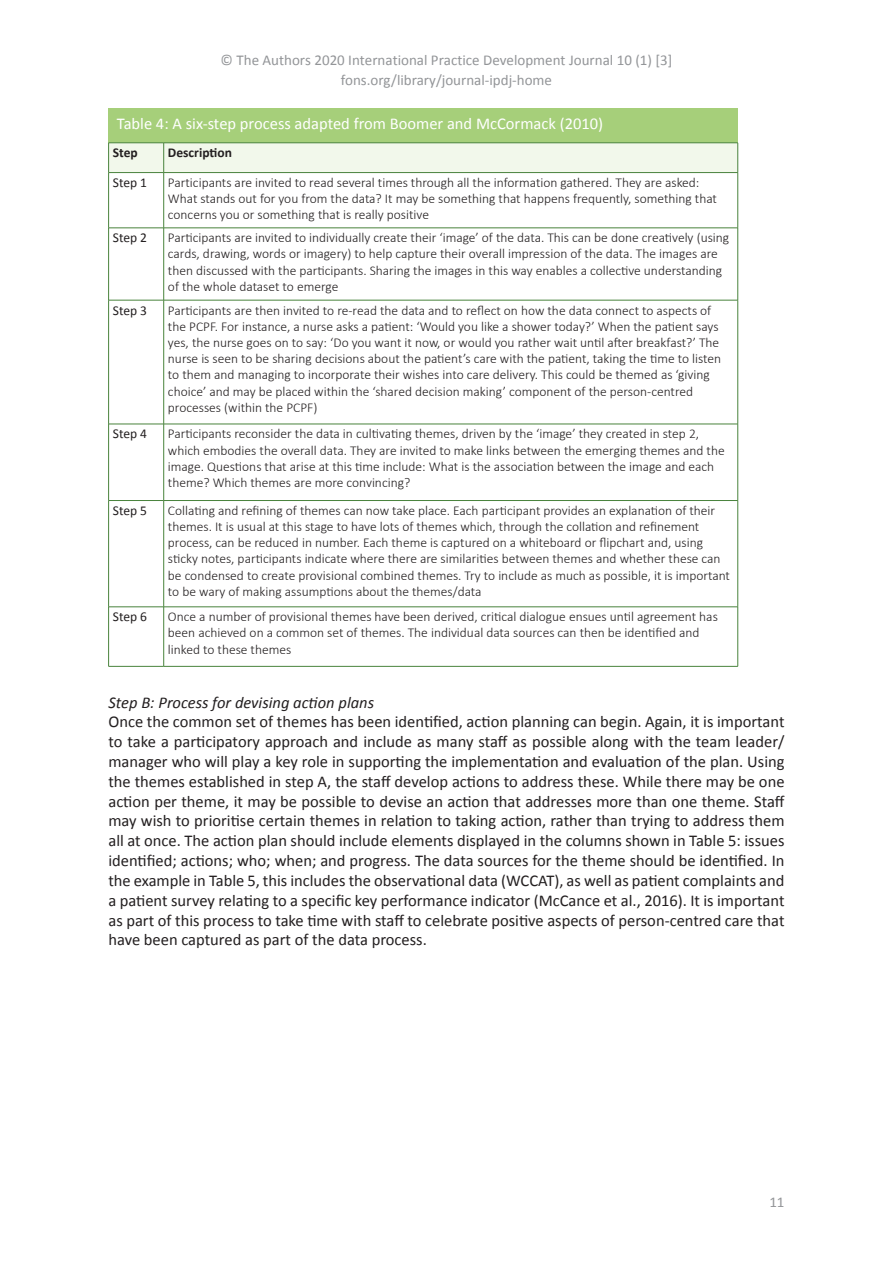
<style>
.page{position:relative;width:893px;height:1263px;background:#fff}
.page>*{position:absolute;margin:0;border:0;box-sizing:border-box;transform-origin:0 0}
.t1{font:16.5px/19.8px "Calibri";color:#231f20;text-align:justify}
.t2{font:16.5px "Calibri";color:#fff}
.t3{font:italic 16.5px "Calibri";color:#231f20}
.t4{font:15px/19.8px "Calibri";color:#939598;text-align:center}
.t5{font:300 13.5px/16.2px "Calibri";color:#231f20}
.t6{font:13.5px "Calibri";color:#231f20}
.t7{font:700 13.5px "Calibri";color:#231f20}
</style>
<div class="page">
<div style="left:108px;top:108px;width:630px;height:35px;background:#a6cf7a"></div>
<div style="left:108px;top:143px;width:630px;height:30px;background:#f2f8eb"></div>
<hr style="left:109px;top:172px;width:55px;height:1px;background:#49833c">
<hr style="left:108px;top:173px;width:1px;height:55px;background:#49833c">
<hr style="left:164px;top:172px;width:574px;height:1px;background:#49833c">
<hr style="left:163px;top:173px;width:1px;height:55px;background:#49833c">
<hr style="left:737px;top:173px;width:1px;height:55px;background:#49833c">
<hr style="left:109px;top:228px;width:55px;height:1px;background:#49833c">
<hr style="left:108px;top:228px;width:1px;height:72px;background:#49833c">
<hr style="left:164px;top:228px;width:574px;height:1px;background:#49833c">
<hr style="left:163px;top:228px;width:1px;height:72px;background:#49833c">
<hr style="left:737px;top:228px;width:1px;height:72px;background:#49833c">
<hr style="left:109px;top:300px;width:55px;height:1px;background:#49833c">
<hr style="left:108px;top:300px;width:1px;height:124px;background:#49833c">
<hr style="left:164px;top:300px;width:574px;height:1px;background:#49833c">
<hr style="left:163px;top:300px;width:1px;height:124px;background:#49833c">
<hr style="left:737px;top:300px;width:1px;height:124px;background:#49833c">
<hr style="left:109px;top:424px;width:55px;height:1px;background:#49833c">
<hr style="left:108px;top:424px;width:1px;height:76px;background:#49833c">
<hr style="left:164px;top:424px;width:574px;height:1px;background:#49833c">
<hr style="left:163px;top:424px;width:1px;height:76px;background:#49833c">
<hr style="left:737px;top:424px;width:1px;height:76px;background:#49833c">
<hr style="left:109px;top:500px;width:55px;height:1px;background:#49833c">
<hr style="left:108px;top:501px;width:1px;height:106px;background:#49833c">
<hr style="left:164px;top:500px;width:574px;height:1px;background:#49833c">
<hr style="left:163px;top:501px;width:1px;height:106px;background:#49833c">
<hr style="left:737px;top:501px;width:1px;height:106px;background:#49833c">
<hr style="left:109px;top:607px;width:55px;height:1px;background:#49833c">
<hr style="left:108px;top:607px;width:1px;height:59px;background:#49833c">
<hr style="left:164px;top:607px;width:574px;height:1px;background:#49833c">
<hr style="left:163px;top:607px;width:1px;height:59px;background:#49833c">
<hr style="left:737px;top:607px;width:1px;height:59px;background:#49833c">
<hr style="left:109px;top:666px;width:55px;height:1px;background:#49833c">
<hr style="left:164px;top:666px;width:574px;height:1px;background:#49833c">
<p class="t4" style="left:221px;top:50px;width:453px">© The Authors 2020 International Practice Development Journal 10 (1) [3] fons.org/library/journal-ipdj-home</p>
<p class="t2" style="left:117px;top:112px;width:488px">Table 4: A six-step process adapted from Boomer and McCormack (2010)</p>
<p class="t7" style="left:113px;top:143px;width:26px">Step</p>
<p class="t7" style="left:168px;top:143px;width:66px">Description</p>
<p class="t6" style="left:113px;top:173px;width:36px">Step 1</p>
<p class="t5" style="left:168px;top:174px;width:551px">Participants are invited to read several times through all the information gathered. They are asked:<br>What stands out for you from the data? It may be something that happens frequently, something that concerns you or something that is really positive</p>
<p class="t6" style="left:113px;top:228px;width:36px">Step 2</p>
<p class="t5" style="left:168px;top:229px;width:563px">Participants are invited to individually create their ‘image’ of the data. This can be done creatively (using cards, drawing, words or imagery) to help capture their overall impression of the data. The images are then discussed with the participants. Sharing the images in this way enables a collective understanding of the whole dataset to emerge</p>
<p class="t6" style="left:113px;top:301px;width:36px">Step 3</p>
<p class="t5" style="left:168px;top:302px;width:555px">Participants are then invited to re-read the data and to reflect on how the data connect to aspects of the PCPF. For instance, a nurse asks a patient: ‘Would you like a shower today?’ When the patient says yes, the nurse goes on to say: ‘Do you want it now, or would you rather wait until after breakfast?’ The nurse is seen to be sharing decisions about the patient’s care with the patient, taking the time to listen to them and managing to incorporate their wishes into care delivery. This could be themed as ‘giving choice’ and may be placed within the ‘shared decision making’ component of the person-centred processes (within the PCPF)</p>
<p class="t6" style="left:113px;top:424px;width:36px">Step 4</p>
<p class="t5" style="left:168px;top:426px;width:558px">Participants reconsider the data in cultivating themes, driven by the ‘image’ they created in step 2, which embodies the overall data. They are invited to make links between the emerging themes and the image. Questions that arise at this time include: What is the association between the image and each theme? Which themes are more convincing?</p>
<p class="t6" style="left:113px;top:501px;width:36px">Step 5</p>
<p class="t5" style="left:168px;top:502px;width:564px">Collating and refining of themes can now take place. Each participant provides an explanation of their themes. It is usual at this stage to have lots of themes which, through the collation and refinement process, can be reduced in number. Each theme is captured on a whiteboard or flipchart and, using sticky notes, participants indicate where there are similarities between themes and whether these can be condensed to create provisional combined themes. Try to include as much as possible, it is important to be wary of making assumptions about the themes/data</p>
<p class="t6" style="left:113px;top:607px;width:36px">Step 6</p>
<p class="t5" style="left:168px;top:608px;width:551px">Once a number of provisional themes have been derived, critical dialogue ensues until agreement has been achieved on a common set of themes. The individual data sources can then be identified and linked to these themes</p>
<p class="t3" style="left:108px;top:691px;width:267px">Step B: Process for devising action plans</p>
<p class="t1" style="left:108px;top:712px;width:678px">Once the common set of themes has been identified, action planning can begin. Again, it is important to take a participatory approach and include as many staff as possible along with the team leader/ manager who will play a key role in supporting the implementation and evaluation of the plan. Using the themes established in step A, the staff develop actions to address these. While there may be one action per theme, it may be possible to devise an action that addresses more than one theme. Staff may wish to prioritise certain themes in relation to taking action, rather than trying to address them all at once. The action plan should include elements displayed in the columns shown in Table 5: issues identified; actions; who; when; and progress. The data sources for the theme should be identified. In the example in Table 5, this includes the observational data (WCCAT), as well as patient complaints and a patient survey relating to a specific key performance indicator (McCance et al., 2016). It is important as part of this process to take time with staff to celebrate positive aspects of person-centred care that have been captured as part of the data process.</p>
<p class="t4" style="left:769px;top:1192px;width:17px">11</p>
</div>
